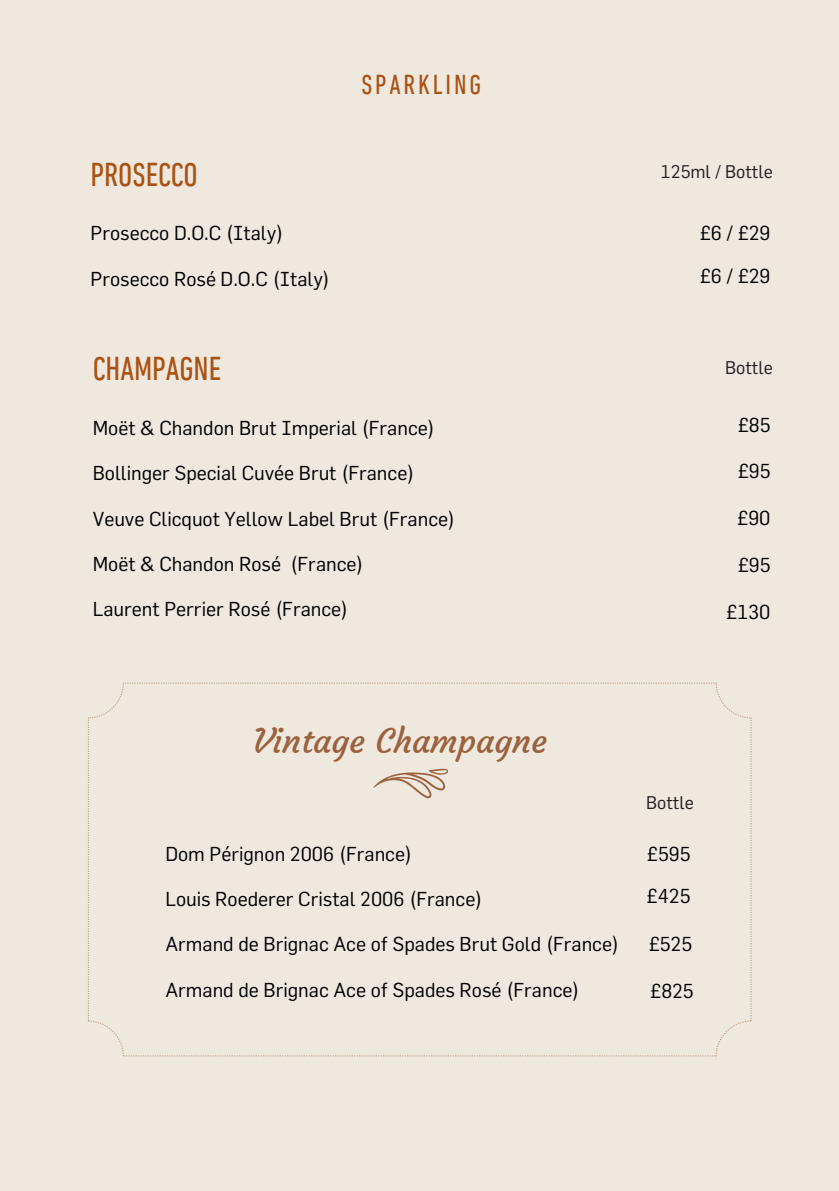
<style>
.page{position:relative;width:839px;height:1191px;background:#fff}
.page>*{position:absolute;margin:0;border:0;box-sizing:border-box;transform-origin:0 0}
.t1{font:condensed 33.8px "DIN Next LT Pro";color:#aa5212}
.t2{font:33.8px "Courgette";color:#9c613d}
.t3{font:condensed 28px "DIN Next LT Pro";letter-spacing:.1em;color:#aa5212}
.t4{font:19.8px/42.8px "Flama";color:#000}
.t5{font:18px "Flama";letter-spacing:-.005em;color:#231f20}
</style>
<div class="page">
<div style="left:0;top:0;width:838px;height:1191px;background:#eee8df"></div>
<svg style="left:88px;top:683px;width:663px;height:373px"></svg>
<svg style="left:373px;top:769px;width:75px;height:30px"></svg>
<h1 class="t1" style="left:90px;top:160px;width:109px">PROSECCO</h1>
<p class="t4" style="left:90px;top:211px;width:195px">Prosecco D.O.C (Italy)</p>
<p class="t4" style="left:90px;top:257px;width:241px">Prosecco Rosé D.O.C (Italy)</p>
<h1 class="t1" style="left:93px;top:355px;width:130px">CHAMPAGNE</h1>
<h2 class="t3" style="left:361px;top:73px;width:121px">SPARKLING</h2>
<p class="t4" style="left:93px;top:406px;width:344px">Moët &amp; Chandon Brut Imperial (France)</p>
<p class="t4" style="left:93px;top:451px;width:323px">Bollinger Special Cuvée Brut (France)</p>
<p class="t4" style="left:93px;top:497px;width:364px">Veuve Clicquot Yellow Label Brut (France)</p>
<p class="t4" style="left:93px;top:542px;width:272px">Moët &amp; Chandon Rosé (France)</p>
<p class="t4" style="left:93px;top:587px;width:257px">Laurent Perrier Rosé (France)</p>
<p class="t5" style="left:661px;top:160px;width:113px">125ml / Bottle</p>
<p class="t4" style="left:699px;top:211px;width:72px">£6 / £29 £6 / £29</p>
<p class="t5" style="left:725px;top:357px;width:49px">Bottle</p>
<p class="t4" style="left:737px;top:403px;width:34px">£85</p>
<p class="t4" style="left:737px;top:449px;width:34px">£95</p>
<p class="t4" style="left:737px;top:496px;width:35px">£90</p>
<p class="t4" style="left:737px;top:543px;width:34px">£95</p>
<p class="t4" style="left:726px;top:590px;width:46px">£130</p>
<h1 class="t2" style="left:253px;top:720px;width:296px">Vintage Champagne</h1>
<p class="t4" style="left:165px;top:832px;width:248px">Dom Pérignon 2006 (France)</p>
<p class="t4" style="left:165px;top:877px;width:319px">Louis Roederer Cristal 2006 (France)</p>
<p class="t4" style="left:165px;top:922px;width:455px">Armand de Brignac Ace of Spades Brut Gold (France)</p>
<p class="t4" style="left:165px;top:968px;width:416px">Armand de Brignac Ace of Spades Rosé (France)</p>
<p class="t5" style="left:646px;top:792px;width:49px">Bottle</p>
<p class="t4" style="left:647px;top:832px;width:45px">£595</p>
<p class="t4" style="left:646px;top:874px;width:45px">£425</p>
<p class="t4" style="left:648px;top:922px;width:45px">£525</p>
<p class="t4" style="left:650px;top:969px;width:45px">£825</p>
</div>
